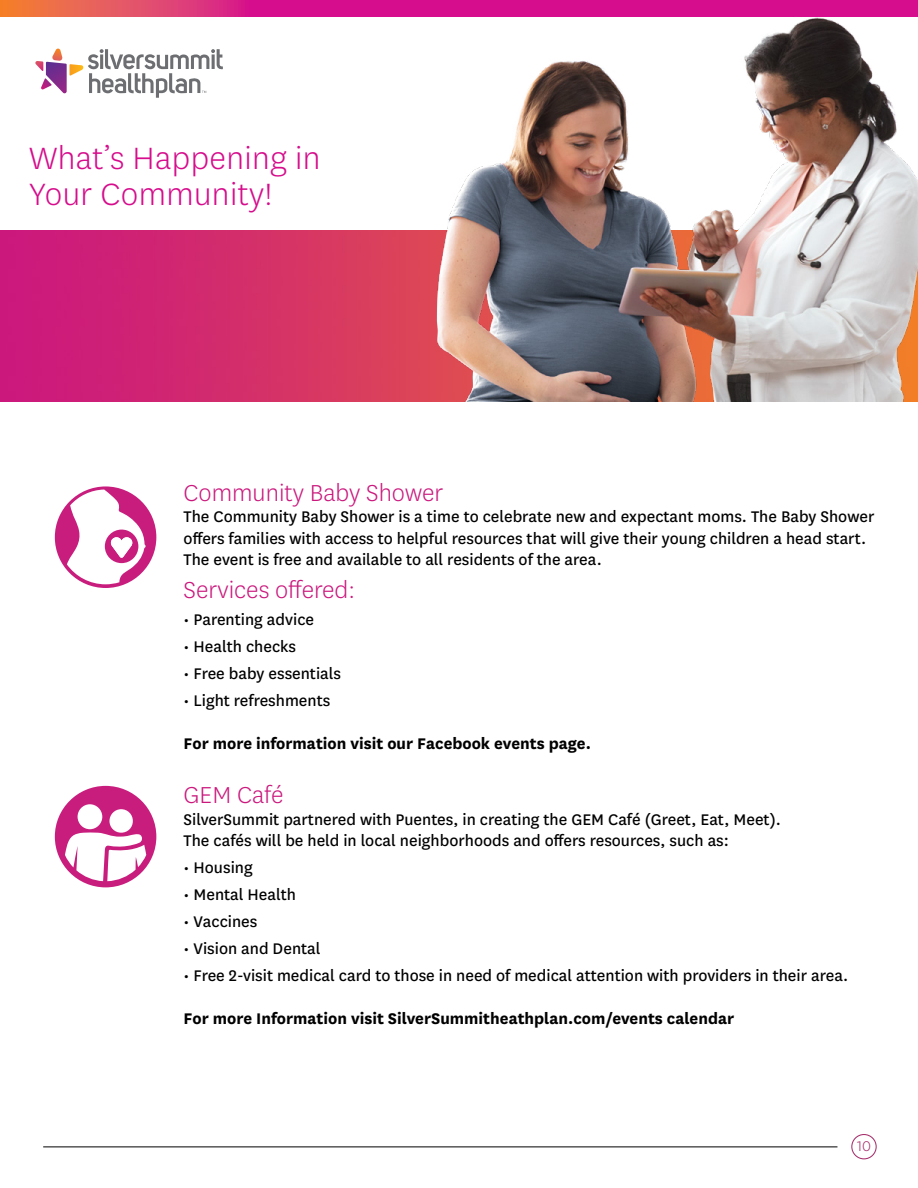
<style>
.page{position:relative;width:918px;height:1188px;background:#fff}
.page>*{position:absolute;margin:0;border:0;box-sizing:border-box;transform-origin:0 0}
.Front_Page_Header{font:300 36px/36px "Centene Sans";letter-spacing:.01em;color:#d60c8c}
.t1{font:300 27px "Centene Sans";color:#cb187d}
.t2{font:18px/21.6px "Centene Sans";color:#000}
.t3{font:700 18px "Centene Sans";color:#000}
.t4{font:300 16.5px "Centene Sans";color:#a72f6c}
</style>
<div class="page">
<div style="left:851px;top:1134px;width:26px;height:25px;border:1px solid #a72f6c;border-radius:50%"></div>
<hr style="left:43px;top:1147px;width:794px;height:1px;background:#000">
<svg style="left:35px;top:49px;width:188px;height:49px"></svg>
<svg style="left:0;top:0;width:287px;height:17px;background:#e24a67"></svg>
<img style="left:0;top:230px;width:287px;height:171px">
<img style="left:287px;top:0;width:631px;height:401px">
<div style="left:55px;top:486px;width:101px;height:102px;background:#c91d7e;border-radius:50%"></div>
<svg style="left:67px;top:490px;width:79px;height:94px"></svg>
<div style="left:55px;top:786px;width:101px;height:101px;background:#c91d7e;border-radius:50%"></div>
<div style="left:77px;top:804px;width:26px;height:25px;background:#fff;border-radius:50%"></div>
<div style="left:109px;top:809px;width:24px;height:24px;background:#fff;border-radius:50%"></div>
<svg style="left:63px;top:832px;width:86px;height:56px"></svg>
<p class="Front_Page_Header" style="left:29px;top:139px;width:293px">What’s Happening in<br>Your Community!</p>
<p class="t1" style="left:184px;top:476px;width:261px">Community Baby Shower</p>
<p class="t2" style="left:184px;top:505px;width:692px">The Community Baby Shower is a time to celebrate new and expectant moms. The Baby Shower offers families with access to helpful resources that will give their young children a head start.<br>The event is free and available to all residents of the area.</p>
<p class="t1" style="left:184px;top:573px;width:173px">Services offered:</p>
<p class="t2" style="left:184px;top:608px;width:132px">• Parenting advice</p>
<p class="t2" style="left:184px;top:635px;width:114px">• Health checks</p>
<p class="t2" style="left:184px;top:662px;width:159px">• Free baby essentials</p>
<p class="t2" style="left:184px;top:689px;width:148px">• Light refreshments</p>
<p class="t3" style="left:184px;top:731px;width:409px">For more information visit our Facebook events page.</p>
<p class="t1" style="left:184px;top:778px;width:101px">GEM Café</p>
<p class="t2" style="left:184px;top:807px;width:599px">SilverSummit partnered with Puentes, in creating the GEM Café (Greet, Eat, Meet).<br>The cafés will be held in local neighborhoods and offers resources, such as:</p>
<p class="t2" style="left:184px;top:856px;width:71px">• Housing</p>
<p class="t2" style="left:184px;top:883px;width:114px">• Mental Health</p>
<p class="t2" style="left:184px;top:910px;width:75px">• Vaccines</p>
<p class="t2" style="left:184px;top:937px;width:138px">• Vision and Dental</p>
<p class="t2" style="left:184px;top:964px;width:666px">• Free 2-visit medical card to those in need of medical attention with providers in their area.</p>
<p class="t3" style="left:184px;top:1006px;width:552px">For more Information visit SilverSummitheathplan.com/events calendar</p>
<p class="t4" style="left:857px;top:1136px;width:15px">10</p>
</div>
